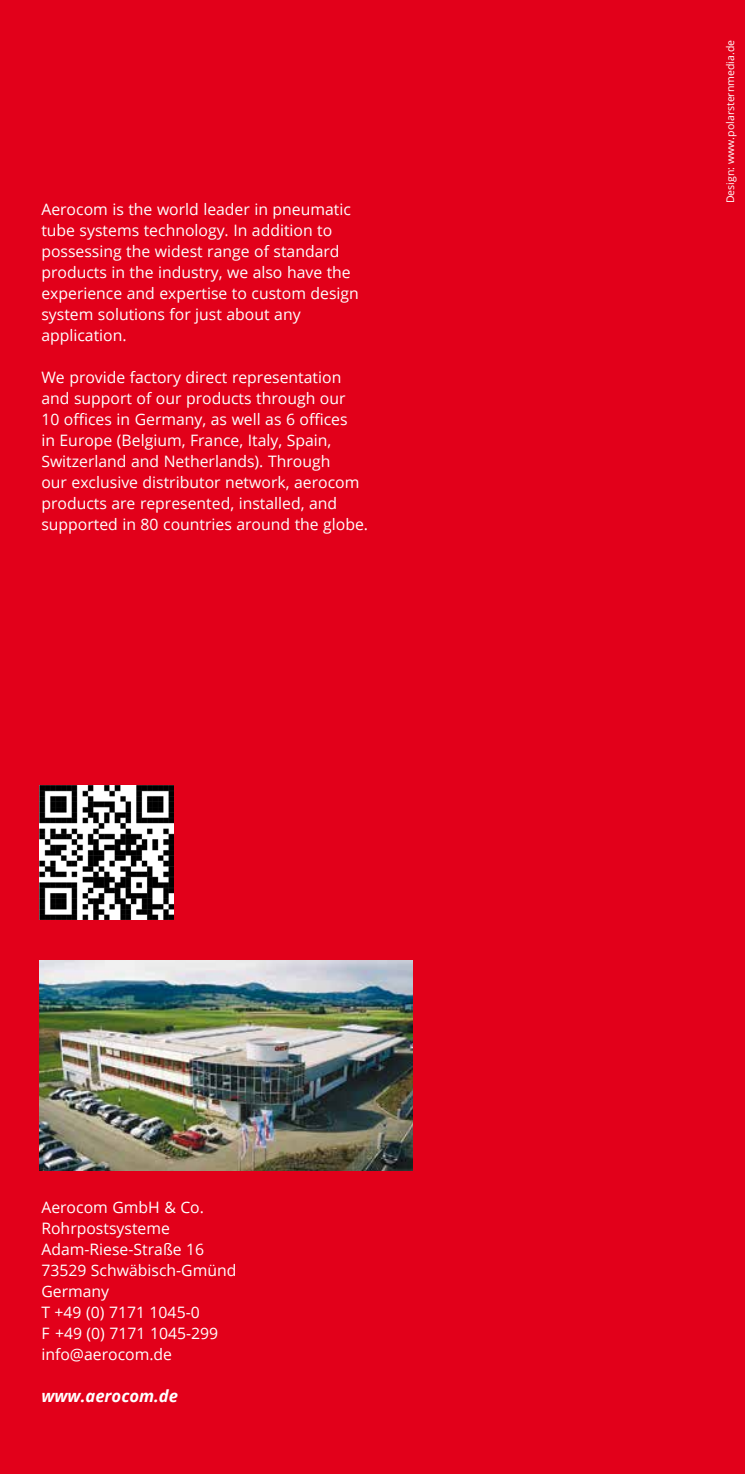
<style>
.page{position:relative;width:745px;height:1474px;background:#fff}
.page>*{position:absolute;margin:0;border:0;box-sizing:border-box;transform-origin:0 0}
.t1{font:italic 700 16.62px "Open Sans";color:#fff}
.t2{font:15.75px/21px "Open Sans";color:#fff}
.t3{font:10.5px "Open Sans";color:#fff}
</style>
<div class="page">
<div style="left:0;top:0;width:744px;height:1473px;background:#e2001a"></div>
<img style="left:40px;top:960px;width:372px;height:210px">
<img style="left:40px;top:785px;width:134px;height:134px">
<p class="t2" style="left:41px;top:198px;width:319px">Aerocom is the world leader in pneumatic tube systems technology. In addition to possessing the widest range of standard products in the industry, we also have the experience and expertise to custom design system solutions for just about any application.</p>
<p class="t2" style="left:41px;top:366px;width:328px">We provide factory direct representation and support of our products through our<br>10 offices in Germany, as well as 6 offices<br>in Europe (Belgium, France, Italy, Spain, Switzerland and Netherlands). Through<br>our exclusive distributor network, aerocom products are represented, installed, and supported in 80 countries around the globe.</p>
<p class="t2" style="left:41px;top:1196px;width:196px">Aerocom GmbH &amp; Co.<br>Rohrpostsysteme<br>Adam-Riese-Straße 16<br>73529 Schwäbisch-Gmünd<br>Germany<br>T +49 (0) 7171 1045-0<br>F +49 (0) 7171 1045-299 info@aerocom.de</p>
<p class="t1" style="left:41px;top:1383px;width:138px">www.aerocom.de</p>
<p class="t3" style="left:722px;top:203px;width:165px;rotate:-90deg">Design: www.polarsternmedia.de</p>
</div>
